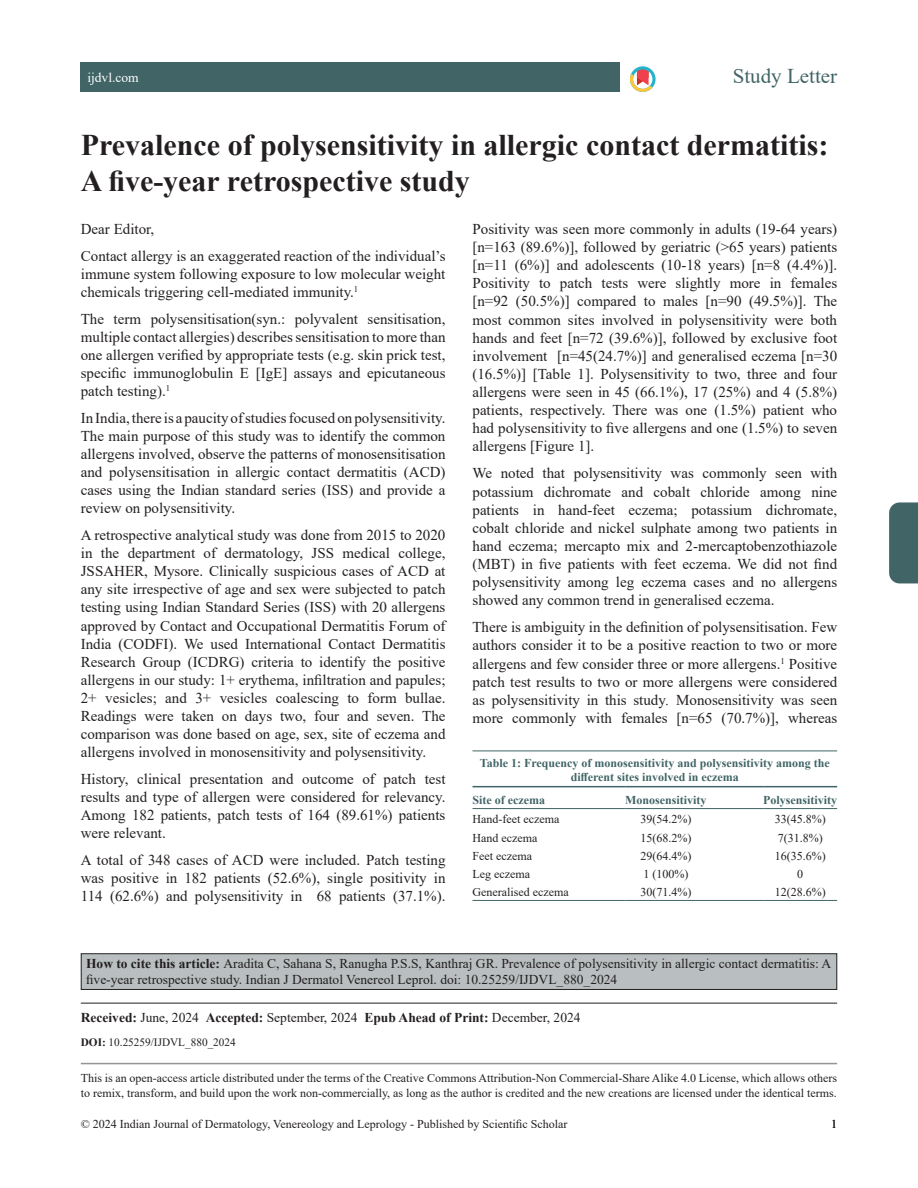
<style>
.page{position:relative;width:918px;height:1188px;background:#fff}
.page>*{position:absolute;margin:0;border:0;box-sizing:border-box;transform-origin:0 0}
.title-text{font:700 30px/36px "Times New Roman";color:#231f20}
.suptit{font:21px "Times New Roman";color:#416466}
.para{font:15px/18px "Times New Roman";color:#231f20;text-align:justify}
.para_firstDropCaps{font:15px "Times New Roman";color:#231f20}
.citation_para{font:13.5px/16.2px "Times New Roman";color:#231f20}
.article_info_rule{font:13.5px "Times New Roman";color:#231f20}
.t1{font:13.5px "Times New Roman";color:#fff}
.table_body{font:12px/15px "Times New Roman";color:#231f20}
.table_title{font:700 12px/14.4px "Times New Roman";color:#416466;text-align:center}
.table_head{font:700 12px "Times New Roman";color:#416466}
.doi_para{font:11.25px "Times New Roman";color:#231f20}
.s1{font-style:italic}
.s2{font-weight:700}
</style>
<div class="page">
<div style="left:889px;top:502px;width:29px;height:81px;background:#416466"></div>
<hr style="left:81px;top:1063px;width:756px;height:1px;background:#939598">
<svg style="left:630px;top:66px;width:25px;height:26px"></svg>
<div style="left:81px;top:62px;width:539px;height:30px;background:#416466"></div>
<div style="left:81px;top:954px;width:756px;height:35px;background:#b9bfc0"></div>
<div style="left:81px;top:953px;width:756px;height:37px;border:1px solid #231f20"></div>
<hr style="left:81px;top:1003px;width:756px;height:1px;background:#231f20">
<hr style="left:472px;top:751px;width:365px;height:1px;background:#416466">
<hr style="left:472px;top:786px;width:153px;height:1px;background:#416466">
<hr style="left:625px;top:786px;width:138px;height:1px;background:#416466">
<hr style="left:763px;top:786px;width:74px;height:1px;background:#416466">
<hr style="left:472px;top:808px;width:153px;height:1px;background:#416466">
<hr style="left:625px;top:808px;width:138px;height:1px;background:#416466">
<hr style="left:763px;top:808px;width:74px;height:1px;background:#416466">
<hr style="left:472px;top:900px;width:153px;height:1px;background:#416466">
<hr style="left:625px;top:900px;width:138px;height:1px;background:#416466">
<hr style="left:763px;top:900px;width:74px;height:1px;background:#416466">
<p class="t1" style="left:87px;top:68px;width:53px">ijdvl.com</p>
<p class="suptit" style="left:733px;top:62px;width:106px">Study Letter</p>
<p class="title-text" style="left:81px;top:126px;width:749px">Prevalence of polysensitivity in allergic contact dermatitis:<br>A five-year retrospective study</p>
<p class="para_firstDropCaps" style="left:81px;top:218px;width:75px">Dear Editor,</p>
<p class="para" style="left:81px;top:247px;width:366px">Contact allergy is an exaggerated reaction of the individual’s immune system following exposure to low molecular weight chemicals triggering cell-mediated immunity.<sup>1</sup></p>
<p class="para" style="left:81px;top:310px;width:366px">The term polysensitisation(syn.: polyvalent sensitisation, multiple contact allergies) describes sensitisation to more than one allergen verified by appropriate tests (e.g. skin prick test, specific immunoglobulin E [IgE] assays and epicutaneous patch testing).<sup>1</sup></p>
<p class="para" style="left:81px;top:409px;width:366px">In India, there is a paucity of studies focused on polysensitivity.<br>The main purpose of this study was to identify the common allergens involved, observe the patterns of monosensitisation and polysensitisation in allergic contact dermatitis (ACD) cases using the Indian standard series (ISS) and provide a review on polysensitivity.</p>
<p class="para" style="left:81px;top:526px;width:366px">A retrospective analytical study was done from 2015 to 2020 in the department of dermatology, JSS medical college, JSSAHER, Mysore. Clinically suspicious cases of ACD at any site irrespective of age and sex were subjected to patch testing using Indian Standard Series (ISS) with 20 allergens approved by Contact and Occupational Dermatitis Forum of India (CODFI). We used International Contact Dermatitis Research Group (ICDRG) criteria to identify the positive allergens in our study: 1+ erythema, infiltration and papules; 2+ vesicles; and 3+ vesicles coalescing to form bullae.<br>Readings were taken on days two, four and seven. The comparison was done based on age, sex, site of eczema and allergens involved in monosensitivity and polysensitivity.</p>
<p class="para" style="left:81px;top:769px;width:366px">History, clinical presentation and outcome of patch test results and type of allergen were considered for relevancy.<br>Among 182 patients, patch tests of 164 (89.61%) patients were relevant.</p>
<p class="para" style="left:81px;top:850px;width:366px">A total of 348 cases of ACD were included. Patch testing was positive in 182 patients (52.6%), single positivity in 114 (62.6%) and polysensitivity in 68 patients (37.1%).</p>
<p class="para" style="left:472px;top:219px;width:366px">Positivity was seen more commonly in adults (19-64 years) [n=163 (89.6%)], followed by geriatric (&gt;65 years) patients [n=11 (6%)] and adolescents (10-18 years) [n=8 (4.4%)].<br>Positivity to patch tests were slightly more in females [n=92 (50.5%)] compared to males [n=90 (49.5%)]. The most common sites involved in polysensitivity were both hands and feet [n=72 (39.6%)], followed by exclusive foot involvement [n=45(24.7%)] and generalised eczema [n=30 (16.5%)] [Table 1]. Polysensitivity to two, three and four allergens were seen in 45 (66.1%), 17 (25%) and 4 (5.8%) patients, respectively. There was one (1.5%) patient who had polysensitivity to five allergens and one (1.5%) to seven allergens [Figure 1].</p>
<p class="para" style="left:472px;top:464px;width:366px">We noted that polysensitivity was commonly seen with potassium dichromate and cobalt chloride among nine patients in hand-feet eczema; potassium dichromate, cobalt chloride and nickel sulphate among two patients in hand eczema; mercapto mix and 2-mercaptobenzothiazole (MBT) in five patients with feet eczema. We did not find polysensitivity among leg eczema cases and no allergens showed any common trend in generalised eczema.</p>
<p class="para" style="left:472px;top:618px;width:366px">There is ambiguity in the definition of polysensitisation. Few authors consider it to be a positive reaction to two or more allergens and few consider three or more allergens.<sup>1</sup> Positive patch test results to two or more allergens were considered as polysensitivity in this study<span class="s1">.</span> Monosensitivity was seen more commonly with females [n=65 (70.7%)], whereas</p>
<p class="table_title" style="left:480px;top:755px;width:352px">Table 1: Frequency of monosensitivity and polysensitivity among the different sites involved in eczema</p>
<p class="table_head" style="left:472px;top:791px;width:74px">Site of eczema</p>
<p class="table_head" style="left:625px;top:791px;width:83px">Monosensitivity</p>
<p class="table_head" style="left:763px;top:791px;width:76px">Polysensitivity</p>
<p class="table_body" style="left:472px;top:811px;width:88px">Hand-feet eczema</p>
<p class="table_body" style="left:640px;top:811px;width:52px">39(54.2%)</p>
<p class="table_body" style="left:775px;top:811px;width:52px">33(45.8%)</p>
<p class="table_body" style="left:472px;top:830px;width:66px">Hand eczema</p>
<p class="table_body" style="left:640px;top:830px;width:52px">15(68.2%)</p>
<p class="table_body" style="left:778px;top:830px;width:46px">7(31.8%)</p>
<p class="table_body" style="left:472px;top:848px;width:61px">Feet eczema</p>
<p class="table_body" style="left:640px;top:848px;width:52px">29(64.4%)</p>
<p class="table_body" style="left:775px;top:848px;width:52px">16(35.6%)</p>
<p class="table_body" style="left:472px;top:866px;width:59px">Leg eczema</p>
<p class="table_body" style="left:643px;top:866px;width:46px">1 (100%)</p>
<p class="table_body" style="left:797px;top:866px;width:7px">0</p>
<p class="table_body" style="left:472px;top:884px;width:98px">Generalised eczema</p>
<p class="table_body" style="left:640px;top:884px;width:52px">30(71.4%)</p>
<p class="table_body" style="left:775px;top:884px;width:52px">12(28.6%)</p>
<p class="citation_para" style="left:86px;top:955px;width:747px"><span class="s2">How to cite this article:</span> Aradita C, Sahana S, Ranugha P.S.S, Kanthraj GR. Prevalence of polysensitivity in allergic contact dermatitis: A five-year retrospective study. Indian J Dermatol Venereol Leprol. doi: 10.25259/IJDVL_880_2024</p>
<p class="article_info_rule" style="left:81px;top:1007px;width:501px"><span class="s2">Received:</span> June, 2024 <span class="s2">Accepted:</span> September, 2024 <span class="s2">Epub Ahead of Print:</span> December, 2024</p>
<p class="doi_para" style="left:81px;top:1034px;width:156px"><span class="s2">DOI:</span> 10.25259/IJDVL_880_2024</p>
<p class="table_body" style="left:81px;top:1070px;width:758px">This is an open-access article distributed under the terms of the Creative Commons Attribution-Non Commercial-Share Alike 4.0 License, which allows others to remix, transform, and build upon the work non-commercially, as long as the author is credited and the new creations are licensed under the identical terms.</p>
<p class="table_body" style="left:81px;top:1116px;width:488px">© 2024 Indian Journal of Dermatology, Venereology and Leprology - Published by Scientific Scholar</p>
<p class="table_body" style="left:831px;top:1116px;width:7px">1</p>
</div>
